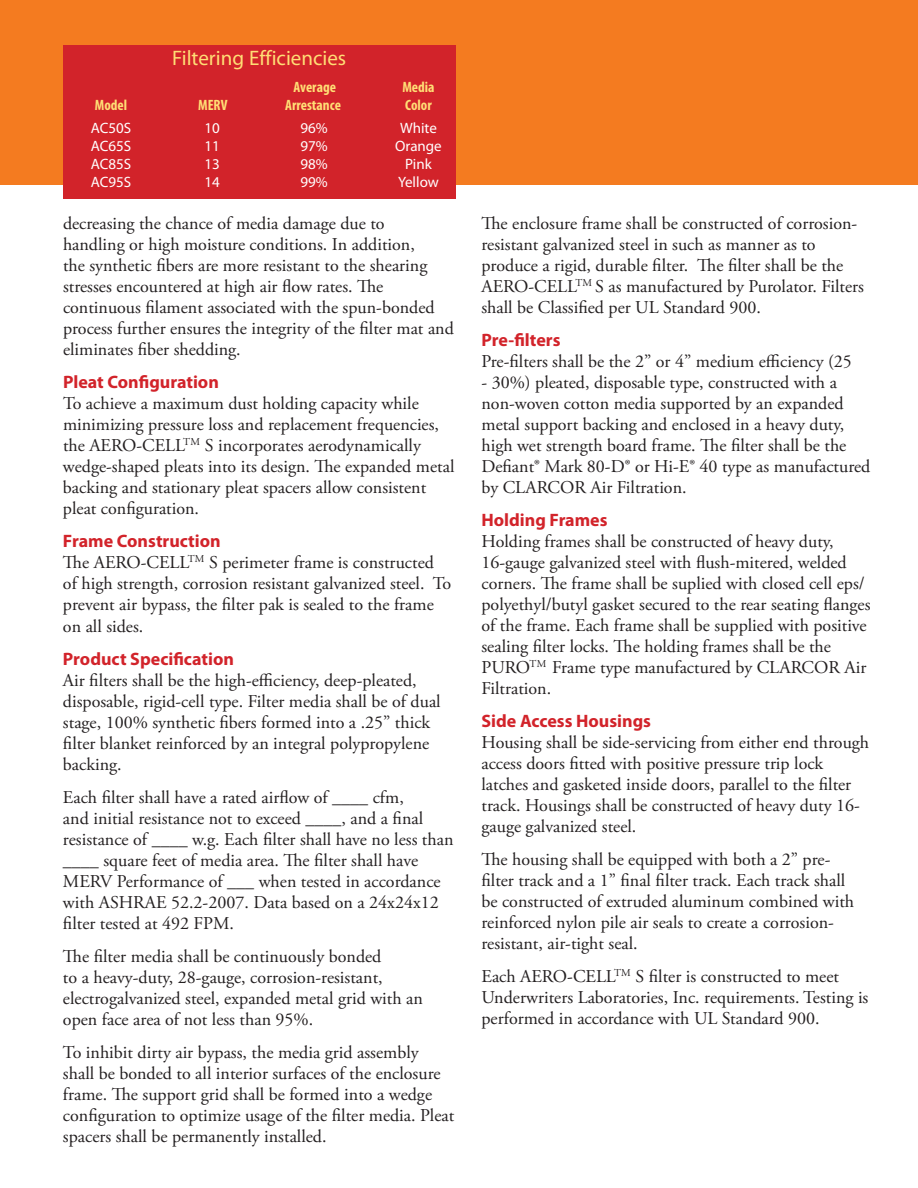
<style>
.page{position:relative;width:918px;height:1188px;background:#fff}
.page>*{position:absolute;margin:0;border:0;box-sizing:border-box;transform-origin:0 0}
.t1{font:21px "Myriad Pro";color:#ffde75}
.t2{font:18px/21px "Adobe Garamond Pro";color:#231f20}
.t3{font:700 18px "Myriad Pro";color:#d2232a}
.t4{font:15px "Myriad Pro";color:#fff}
.t5{font:700 condensed 15px "Myriad Pro";color:#ffde75}
</style>
<div class="page">
<div style="left:0;top:0;width:918px;height:184px;background:#f47b20"></div>
<div style="left:63px;top:45px;width:392px;height:153px;background:#d2232a"></div>
<p class="t1" style="left:172px;top:45px;width:176px">Filtering Efficiencies</p>
<p class="t5" style="left:294px;top:78px;width:44px">Average</p>
<p class="t5" style="left:402px;top:78px;width:34px">Media</p>
<p class="t5" style="left:95px;top:96px;width:34px">Model</p>
<p class="t5" style="left:198px;top:96px;width:31px">MERV</p>
<p class="t5" style="left:285px;top:96px;width:57px">Arrestance</p>
<p class="t5" style="left:405px;top:96px;width:28px">Color</p>
<p class="t4" style="left:91px;top:118px;width:42px">AC50S</p>
<p class="t4" style="left:205px;top:118px;width:17px">10</p>
<p class="t4" style="left:300px;top:118px;width:29px">96%</p>
<p class="t4" style="left:400px;top:118px;width:38px">White</p>
<p class="t4" style="left:91px;top:136px;width:42px">AC65S</p>
<p class="t4" style="left:205px;top:136px;width:17px">11</p>
<p class="t4" style="left:300px;top:136px;width:29px">97%</p>
<p class="t4" style="left:395px;top:136px;width:48px">Orange</p>
<p class="t4" style="left:91px;top:154px;width:42px">AC85S</p>
<p class="t4" style="left:205px;top:154px;width:17px">13</p>
<p class="t4" style="left:300px;top:154px;width:29px">98%</p>
<p class="t4" style="left:405px;top:154px;width:28px">Pink</p>
<p class="t4" style="left:91px;top:172px;width:42px">AC95S</p>
<p class="t4" style="left:205px;top:172px;width:17px">14</p>
<p class="t4" style="left:300px;top:172px;width:29px">99%</p>
<p class="t4" style="left:398px;top:172px;width:42px">Yellow</p>
<p class="t2" style="left:63px;top:214px;width:392px">decreasing the chance of media damage due to<br>handling or high moisture conditions. In addition,<br>the synthetic fibers are more resistant to the shearing stresses encountered at high air flow rates. The continuous filament associated with the spun-bonded process further ensures the integrity of the filter mat and eliminates fiber shedding.</p>
<p class="t3" style="left:63px;top:371px;width:157px">Pleat Configuration</p>
<p class="t2" style="left:63px;top:394px;width:393px">To achieve a maximum dust holding capacity while minimizing pressure loss and replacement frequencies, the AERO-CELL<sup>TM</sup> S incorporates aerodynamically wedge-shaped pleats into its design. The expanded metal backing and stationary pleat spacers allow consistent pleat configuration.</p>
<p class="t3" style="left:63px;top:530px;width:159px">Frame Construction</p>
<p class="t2" style="left:63px;top:553px;width:390px">The AERO-CELL<sup>TM</sup> S perimeter frame is constructed of high strength, corrosion resistant galvanized steel. To prevent air bypass, the filter pak is sealed to the frame on all sides.</p>
<p class="t3" style="left:63px;top:647px;width:172px">Product Specification</p>
<p class="t2" style="left:63px;top:670px;width:379px">Air filters shall be the high-efficiency, deep-pleated, disposable, rigid-cell type. Filter media shall be of dual stage, 100% synthetic fibers formed into a .25” thick filter blanket reinforced by an integral polypropylene backing.</p>
<p class="t2" style="left:63px;top:787px;width:392px">Each filter shall have a rated airflow of ____ cfm,<br>and initial resistance not to exceed ____, and a final resistance of ____ w.g. Each filter shall have no less than ____ square feet of media area. The filter shall have MERV Performance of ___ when tested in accordance with ASHRAE 52.2-2007. Data based on a 24x24x12 filter tested at 492 FPM.</p>
<p class="t2" style="left:63px;top:946px;width:361px">The filter media shall be continuously bonded<br>to a heavy-duty, 28-gauge, corrosion-resistant, electrogalvanized steel, expanded metal grid with an open face area of not less than 95%.</p>
<p class="t2" style="left:63px;top:1042px;width:393px">To inhibit dirty air bypass, the media grid assembly shall be bonded to all interior surfaces of the enclosure frame. The support grid shall be formed into a wedge configuration to optimize usage of the filter media. Pleat spacers shall be permanently installed.</p>
<p class="t2" style="left:481px;top:214px;width:384px">The enclosure frame shall be constructed of corrosion&shy;resistant galvanized steel in such as manner as to produce a rigid, durable filter. The filter shall be the AERO-CELL<sup>TM</sup> S as manufactured by Purolator. Filters shall be Classified per UL Standard 900.</p>
<p class="t3" style="left:482px;top:329px;width:81px">Pre-filters</p>
<p class="t2" style="left:482px;top:352px;width:372px">Pre-filters shall be the 2” or 4” medium efficiency (25</p>
<p class="t2" style="left:482px;top:373px;width:390px">- 30%) pleated, disposable type, constructed with a non-woven cotton media supported by an expanded metal support backing and enclosed in a heavy duty, high wet strength board frame. The filter shall be the Defiant® Mark 80-D® or Hi-E® 40 type as manufactured by CLARCOR Air Filtration.</p>
<p class="t3" style="left:482px;top:509px;width:128px">Holding Frames</p>
<p class="t2" style="left:481px;top:532px;width:391px">Holding frames shall be constructed of heavy duty, 16-gauge galvanized steel with flush-mitered, welded corners. The frame shall be suplied with closed cell eps/ polyethyl/butyl gasket secured to the rear seating flanges of the frame. Each frame shall be supplied with positive sealing filter locks. The holding frames shall be the PURO<sup>TM</sup> Frame type manufactured by CLARCOR Air Filtration.</p>
<p class="t3" style="left:481px;top:710px;width:171px">Side Access Housings</p>
<p class="t2" style="left:481px;top:733px;width:389px">Housing shall be side-servicing from either end through access doors fitted with positive pressure trip lock latches and gasketed inside doors, parallel to the filter track. Housings shall be constructed of heavy duty 16- gauge galvanized steel.</p>
<p class="t2" style="left:481px;top:850px;width:374px">The housing shall be equipped with both a 2” pre&shy;filter track and a 1” final filter track. Each track shall be constructed of extruded aluminum combined with reinforced nylon pile air seals to create a corrosion&shy;resistant, air-tight seal.</p>
<p class="t2" style="left:481px;top:967px;width:388px">Each AERO-CELL<sup>TM</sup> S filter is constructed to meet<br>Underwriters Laboratories, Inc. requirements. Testing is performed in accordance with UL Standard 900.</p>
</div>
